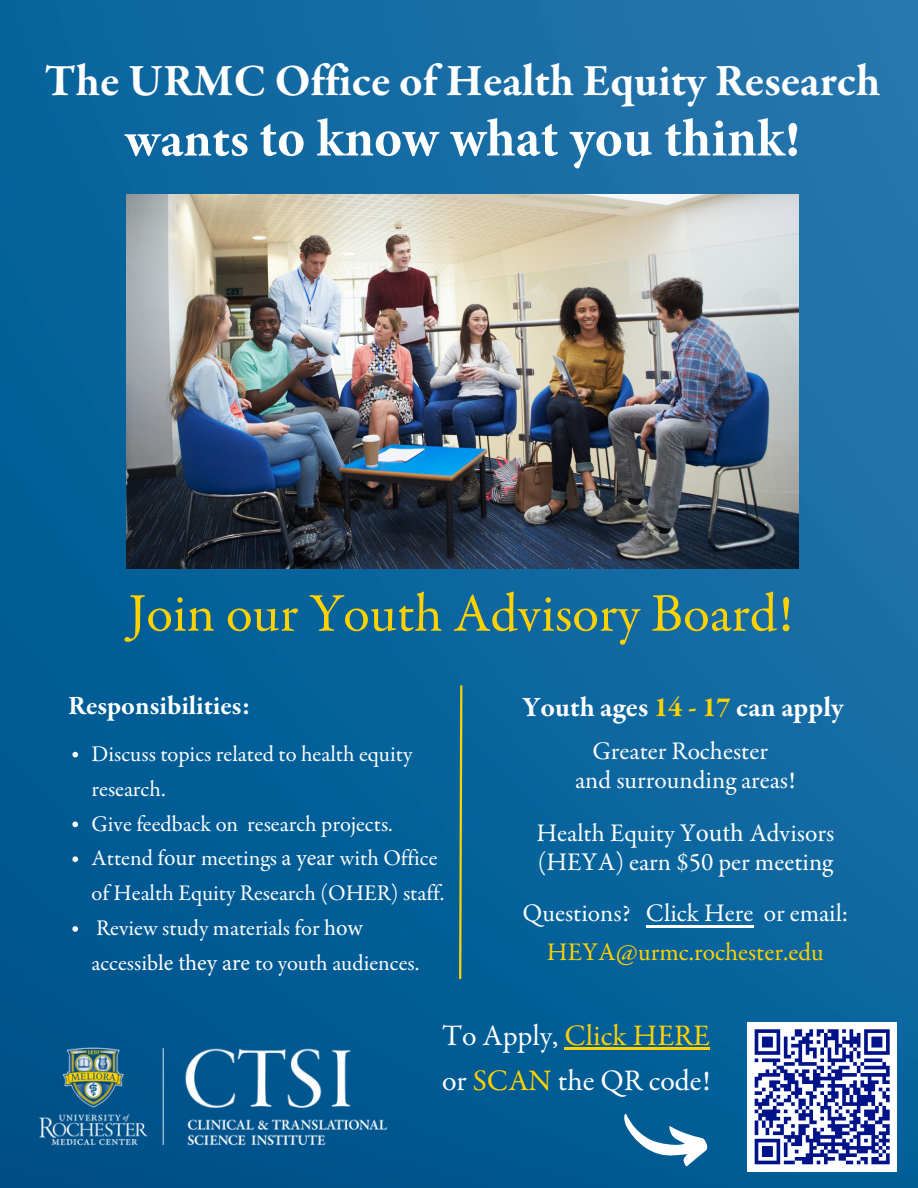
<style>
.page{position:relative;width:918px;height:1188px;background:#fff}
.page>*{position:absolute;margin:0;border:0;box-sizing:border-box;transform-origin:0 0}
.t1{font:54.75px "Garamond Premr Pro";color:#ffd200}
.t2{font:700 53.25px "Minion Pro";color:#fff}
.t3{font:700 45.75px "Garamond Premr Pro";color:#fff}
.t4{font:30px/45px "Garamond Premr Pro";color:#fff}
.t5{font:700 28.5px "Garamond Premr Pro";color:#fff}
.t6{font:700 27px "Garamond Premr Pro";color:#fff}
.t7{font:25.5px/29.2px "Garamond Premr Pro";color:#fff;text-align:center}
.t8{font:22.5px/34.8px "Garamond Premr Pro";color:#fff}
.s1{font-family:"Garamond Premr Pro"}
.s2{font-family:"Minion Pro"}
.s3{color:#ffd200}
.s4{font-family:"Minion Pro";color:#ffd200}
</style>
<div class="page">
<img style="left:0;top:0;width:918px;height:1188px">
<img style="left:126px;top:195px;width:672px;height:374px">
<img style="left:37px;top:1038px;width:350px;height:117px">
<div style="left:747px;top:1022px;width:150px;height:150px;background:#fff"></div>
<svg style="left:754px;top:1029px;width:136px;height:136px"></svg>
<svg style="left:458px;top:683px;width:6px;height:298px;background:#608b61"></svg>
<svg style="left:615px;top:1109px;width:95px;height:62px"></svg>
<svg style="left:72px;top:752px;width:6px;height:5px"></svg>
<svg style="left:72px;top:822px;width:6px;height:5px"></svg>
<svg style="left:72px;top:856px;width:6px;height:6px"></svg>
<svg style="left:72px;top:926px;width:6px;height:6px"></svg>
<hr style="left:564px;top:1047px;width:146px;height:3px;background:#ffd200">
<hr style="left:646px;top:925px;width:107px;height:2px;background:#fff">
<h3 class="t3" style="left:44px;top:62px;width:837px">The URMC Office of Health Equity Research</h3>
<h2 class="t2" style="left:125px;top:101px;width:676px"><span class="s1">wants</span> to know what you think<span class="s1">!</span></h2>
<h1 class="t1" style="left:128px;top:591px;width:666px">Join our Youth Advisory Board!</h1>
<p class="t6" style="left:68px;top:694px;width:184px">Responsibilities:</p>
<p class="t8" style="left:92px;top:738px;width:354px">Discuss topics related to health equity research.<br>Give feedback on research projects.<br>Attend <span class="s2">four</span> meetings <span class="s2">a year</span> with Office of Health Equity Research (OHER) staff.<br>Review study materials for <span class="s2">how </span>accessib<span class="s2">le they are</span> to youth audiences.</p>
<p class="t5" style="left:522px;top:695px;width:323px">Youth ages <span class="s3">14 - 17</span> can apply</p>
<p class="t7" style="left:575px;top:739px;width:222px">Greater Rochester<br>and surrounding areas!</p>
<p class="t7" style="left:537px;top:821px;width:299px;text-align:left">Health Equity <span class="s2">Youth</span> Advisors (HE<span class="s2">YA</span>) earn $50 per meeting</p>
<p class="t7" style="left:522px;top:896px;width:327px;line-height:39.3px">Questions? Click Here or email:<br><span class="s3">HE</span><span class="s4">YA</span><span class="s3">@urmc.rochester.edu</span></p>
<h3 class="t4" style="left:442px;top:1016px;width:270px">To Apply, <span class="s3">Click HERE </span>or <span class="s3">SCAN</span> the QR code!</h3>
</div>
